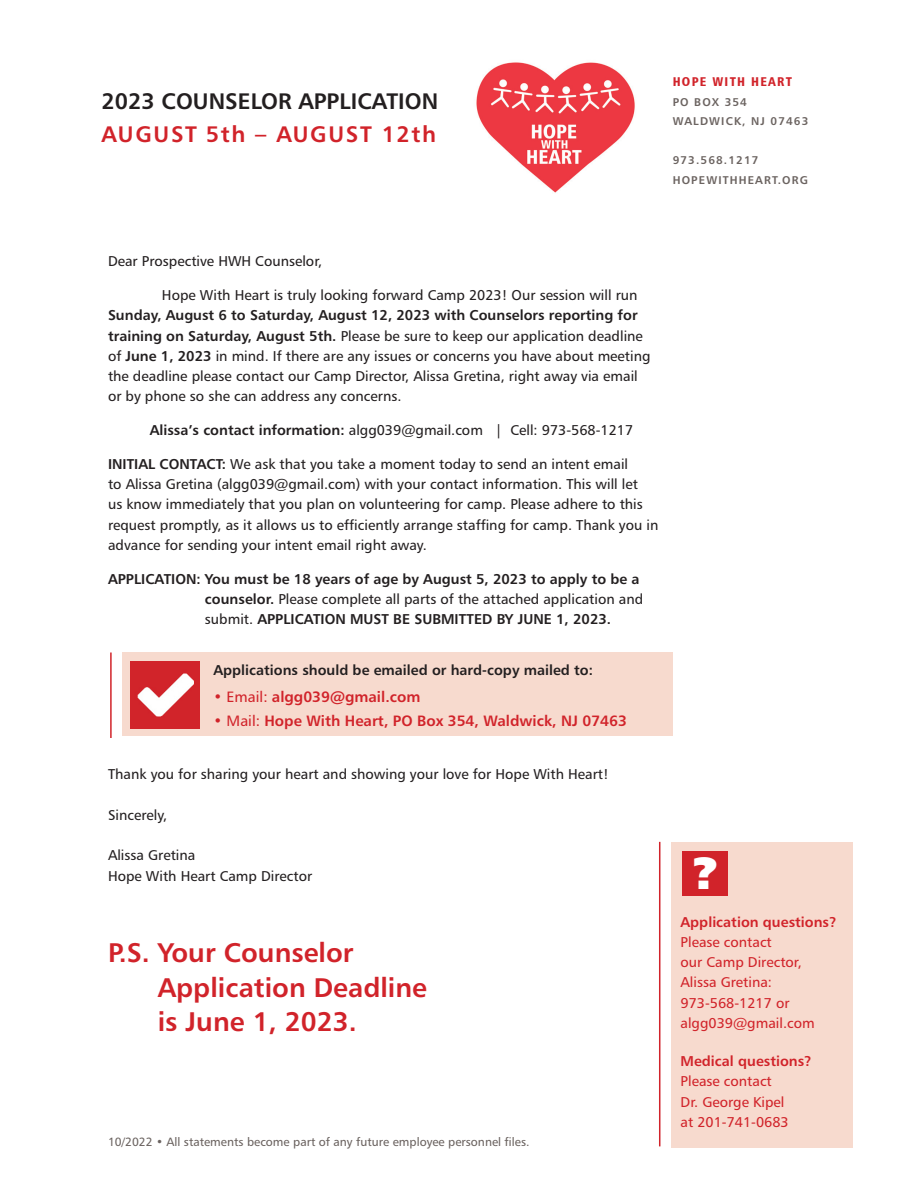
<style>
.page{position:relative;width:918px;height:1188px;background:#fff}
.page>*{position:absolute;margin:0;border:0;box-sizing:border-box;transform-origin:0 0}
.t1{font:900 45px "Frutiger";color:#fff}
.t2{font:27px/34.5px "Humanist 777 BT Bold B";color:#d1232a}
.t3{font:22.5px "Humanist 777 BT Bold B";color:#231f20}
.t4{font:22.5px "Humanist 777 BT Bold B";letter-spacing:.07em;color:#d1232a}
.t5{font:15px "Humanist 777 BT Bold B";color:#d1232a}
.t6{font:14.25px/20.2px "Humanist 777 BT Roman B";color:#231f20}
.t7{font:14.25px "Humanist 777 BT Bold B";color:#231f20}
.t8{font:14.25px/20.2px "Humanist 777 BT Roman B";color:#d1232a}
.t9{font:14.25px "Humanist 777 BT Bold B";color:#d1232a}
.t10{font:12.75px "Humanist 777 BT Black Condensed B";letter-spacing:.1em;color:#d1232a}
.t11{font:12px "Humanist 777 BT Roman B";color:#6b6360}
.t12{font:11.25px/19.5px "Humanist 777 BT Bold B";letter-spacing:.1em;color:#6b6360}
.s1{font-family:"Humanist 777 BT Bold B"}
.s2{font-family:"Humanist 777 BT Roman B"}
</style>
<div class="page">
<img style="left:476px;top:62px;width:159px;height:131px">
<div style="left:123px;top:652px;width:550px;height:84px;background:#f7dace"></div>
<hr style="left:110px;top:652px;width:2px;height:86px;background:#d1232a">
<img style="left:131px;top:661px;width:69px;height:68px">
<div style="left:672px;top:842px;width:181px;height:306px;background:#f7dace"></div>
<hr style="left:659px;top:842px;width:1px;height:304px;background:#d1232a">
<div style="left:682px;top:851px;width:46px;height:45px;background:#d1232a"></div>
<h3 class="t3" style="left:102px;top:87px;width:338px">2023 COUNSELOR APPLICATION</h3>
<h3 class="t4" style="left:102px;top:120px;width:336px">AUGUST 5th – AUGUST 12th</h3>
<p class="t10" style="left:673px;top:74px;width:121px">HOPE WITH HEART</p>
<p class="t12" style="left:673px;top:92px;width:137px">PO BOX 354<br>WALDWICK, NJ 07463</p>
<p class="t12" style="left:673px;top:150px;width:137px">973.568.1217<br>HOPEWITHHEART.ORG</p>
<p class="t6" style="left:108px;top:251px;width:216px">Dear Prospective HWH Counselor,</p>
<p class="t6" style="left:162px;top:285px;width:477px">Hope With Heart is truly looking forward Camp 2023! Our session will run</p>
<p class="t7" style="left:108px;top:306px;width:531px">Sunday, August 6 to Saturday, August 12, 2023 with Counselors reporting for</p>
<p class="t6" style="left:108px;top:325px;width:544px"><span class="s1">training on Saturday, August 5th.</span> Please be sure to keep our application deadline of <span class="s1">June 1, 2023</span> in mind. If there are any issues or concerns you have about meeting the deadline please contact our Camp Director, Alissa Gretina, right away via email or by phone so she can address any concerns.</p>
<p class="t6" style="left:150px;top:420px;width:485px"><span class="s1">Alissa’s contact information:</span> algg039@gmail.com | Cell: 973-568-1217</p>
<p class="t6" style="left:108px;top:453px;width:552px"><span class="s1">INITIAL CONTACT:</span> We ask that you take a moment today to send an intent email<br>to Alissa Gretina (algg039@gmail.com) with your contact information. This will let<br>us know immediately that you plan on volunteering for camp. Please adhere to this request promptly, as it allows us to efficiently arrange staffing for camp. Thank you in advance for sending your intent email right away.</p>
<p class="t7" style="left:108px;top:570px;width:533px">APPLICATION: You must be 18 years of age by August 5, 2023 to apply to be a</p>
<p class="t6" style="left:205px;top:588px;width:440px"><span class="s1">counselor.</span> Please complete all parts of the attached application and</p>
<p class="t7" style="left:205px;top:610px;width:408px"><span class="s2">submit.</span> APPLICATION MUST BE SUBMITTED BY JUNE 1, 2023.</p>
<p class="t7" style="left:213px;top:661px;width:381px">Applications should be emailed or hard-copy mailed to:</p>
<p class="t5" style="left:213px;top:687px;width:209px">• <span class="s2">Email:</span> algg039@gmail.com</p>
<p class="t5" style="left:213px;top:711px;width:415px"><span class="s2">• Mail:</span> Hope With Heart, PO Box 354, Waldwick, NJ 07463</p>
<p class="t6" style="left:108px;top:764px;width:502px">Thank you for sharing your heart and showing your love for Hope With Heart!</p>
<p class="t6" style="left:108px;top:804px;width:61px">Sincerely,</p>
<p class="t6" style="left:108px;top:845px;width:206px">Alissa Gretina<br>Hope With Heart Camp Director</p>
<h2 class="t2" style="left:158px;top:935px;width:271px;text-indent:-50px">P.S. Your Counselor<br>Application Deadline is June 1, 2023.</h2>
<p class="t11" style="left:108px;top:1134px;width:423px">10/2022 • All statements become part of any future employee personnel files.</p>
<h1 class="t1" style="left:692px;top:846px;width:27px">?</h1>
<p class="t9" style="left:681px;top:913px;width:158px">Application questions?</p>
<p class="t8" style="left:681px;top:931px;width:136px">Please contact<br>our Camp Director,<br>Alissa Gretina:<br>973-568-1217 or algg039@gmail.com</p>
<p class="t9" style="left:681px;top:1052px;width:133px">Medical questions?</p>
<p class="t8" style="left:681px;top:1071px;width:110px">Please contact<br>Dr. George Kipel at 201-741-0683</p>
</div>
